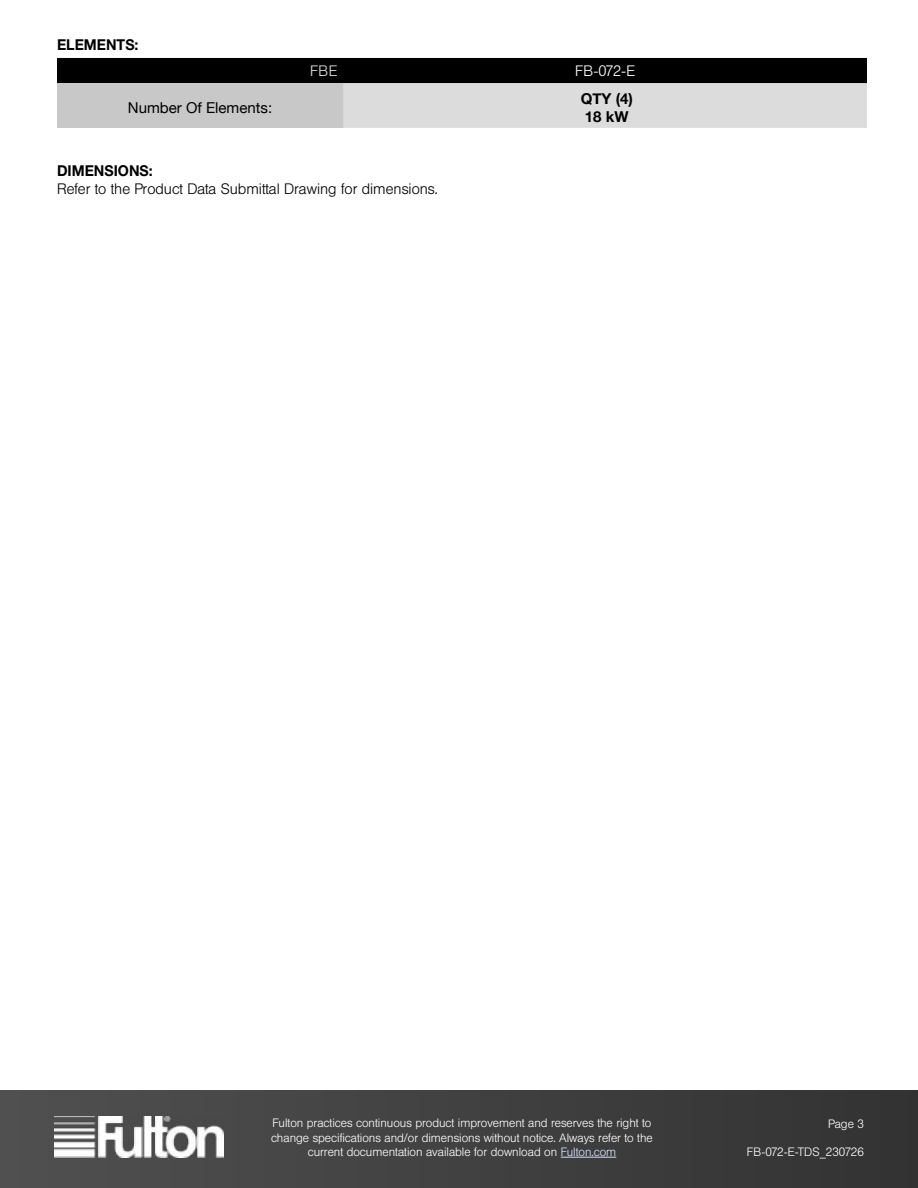
<style>
.page{position:relative;width:918px;height:1188px;background:#fff}
.page>*{position:absolute;margin:0;border:0;box-sizing:border-box;transform-origin:0 0}
.t1{font:300 15px "Helvetica BQ";color:#000}
.t2{font:700 15px "Helvetica Neue LT Std";color:#000;scale:.95 1}
.t3{font:15px "Helvetica Neue";color:#000}
.t4{font:700 15px/18px "Helvetica Neue";color:#000}
.t5{font:300 15px "Helvetica BQ";color:#fff}
.t6{font:300 15px "Helvetica BQ";color:#e2e0df}
.t7{font:300 12px/14.4px "Helvetica BQ";color:#fff;text-align:center}
.s1{color:#d8e1ff}
</style>
<div class="page">
<div style="left:0;top:1091px;width:918px;height:97px;background:linear-gradient(to right,#525252,#323232)"></div>
<img style="left:54px;top:1116px;width:169px;height:41px">
<hr style="left:561px;top:1157px;width:55px;height:1px;background:#d8e1ff">
<svg style="left:57px;top:58px;width:810px;height:70px;background:#888"></svg>
<p class="t2" style="left:57px;top:36px;width:87px">ELEMENTS:</p>
<p class="t6" style="left:310px;top:62px;width:28px">FBE</p>
<p class="t5" style="left:575px;top:62px;width:61px">FB-072-E</p>
<p class="t3" style="left:128px;top:98px;width:146px">Number Of Elements:</p>
<p class="t4" style="left:581px;top:89px;width:54px">QTY (4)<br>18 kW</p>
<p class="t2" style="left:57px;top:162px;width:102px">DIMENSIONS:</p>
<p class="t1" style="left:57px;top:181px;width:382px">Refer to the Product Data Submittal Drawing for dimensions.</p>
<p class="t7" style="left:273px;top:1116px;width:380px">Fulton practices continuous product improvement and reserves the right to</p>
<p class="t7" style="left:828px;top:1117px;width:37px">Page 3</p>
<p class="t7" style="left:271px;top:1130px;width:383px">change specifications and/or dimensions without notice. Always refer to the current documentation available for download on <span class="s1">Fulton.com</span></p>
<p class="t7" style="left:747px;top:1145px;width:119px">FB-072-E-TDS_230726</p>
</div>
